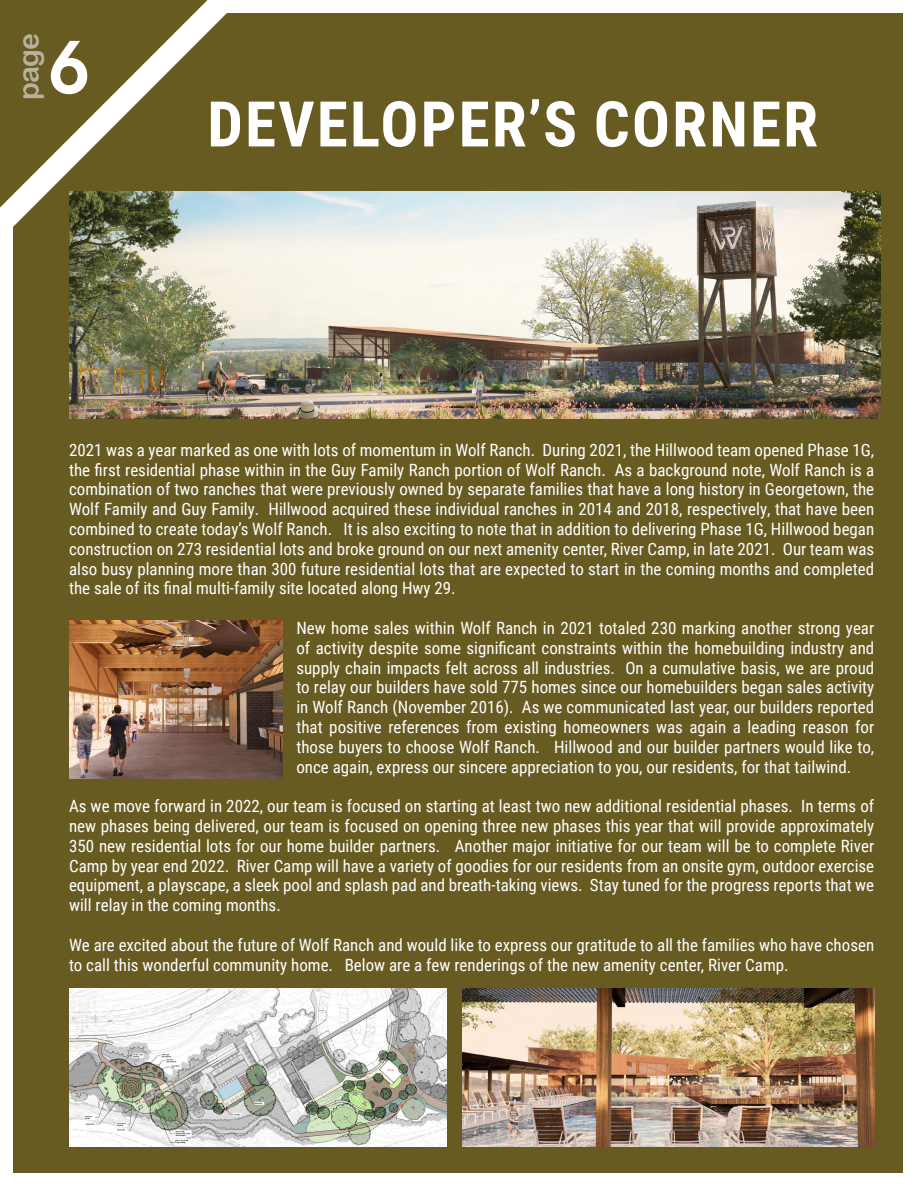
<style>
.page{position:relative;width:918px;height:1188px;background:#fff}
.page>*{position:absolute;margin:0;border:0;box-sizing:border-box;transform-origin:0 0}
.t1{font:700 99px "Neutra Disp";color:#fff;scale:.91 1}
.t2{font:700 63px "Roboto Condensed";letter-spacing:.035em;color:#fff}
.t3{font:28.5px "Arial Rounded MT Bold";color:#b9b19d}
.t4{font:16.95px/19.8px "Roboto Condensed";color:#fff;text-align:justify}
</style>
<div class="page">
<div style="left:192px;top:14px;width:711px;height:35px;background:#685b22"></div>
<div style="left:14px;top:43px;width:889px;height:1130px;background:#685b22"></div>
<svg style="left:0;top:0;width:240px;height:240px"></svg>
<img style="left:462px;top:989px;width:412px;height:158px">
<img style="left:69px;top:191px;width:811px;height:228px">
<img style="left:69px;top:989px;width:378px;height:158px">
<img style="left:69px;top:621px;width:214px;height:158px">
<p class="t3" style="left:11px;top:100px;width:68px;rotate:-90deg">page</p>
<p class="t1" style="left:48px;top:5px;width:48px">6</p>
<p class="t2" style="left:207px;top:80px;width:612px">DEVELOPER’S CORNER</p>
<p class="t4" style="left:69px;top:439px;width:807px">2021 was a year marked as one with lots of momentum in Wolf Ranch. During 2021, the Hillwood team opened Phase 1G, the first residential phase within in the Guy Family Ranch portion of Wolf Ranch. As a background note, Wolf Ranch is a combination of two ranches that were previously owned by separate families that have a long history in Georgetown, the Wolf Family and Guy Family. Hillwood acquired these individual ranches in 2014 and 2018, respectively, that have been combined to create today’s Wolf Ranch. It is also exciting to note that in addition to delivering Phase 1G, Hillwood began construction on 273 residential lots and broke ground on our next amenity center, River Camp, in late 2021. Our team was also busy planning more than 300 future residential lots that are expected to start in the coming months and completed the sale of its final multi-family site located along Hwy 29.</p>
<p class="t4" style="left:296px;top:618px;width:579px">New home sales within Wolf Ranch in 2021 totaled 230 marking another strong year of activity despite some significant constraints within the homebuilding industry and supply chain impacts felt across all industries. On a cumulative basis, we are proud to relay our builders have sold 775 homes since our homebuilders began sales activity in Wolf Ranch (November 2016). As we communicated last year, our builders reported that positive references from existing homeowners was again a leading reason for those buyers to choose Wolf Ranch. Hillwood and our builder partners would like to, once again, express our sincere appreciation to you, our residents, for that tailwind.</p>
<p class="t4" style="left:69px;top:796px;width:807px">As we move forward in 2022, our team is focused on starting at least two new additional residential phases. In terms of new phases being delivered, our team is focused on opening three new phases this year that will provide approximately 350 new residential lots for our home builder partners. Another major initiative for our team will be to complete River Camp by year end 2022. River Camp will have a variety of goodies for our residents from an onsite gym, outdoor exercise equipment, a playscape, a sleek pool and splash pad and breath-taking views. Stay tuned for the progress reports that we will relay in the coming months.</p>
<p class="t4" style="left:69px;top:934px;width:807px">We are excited about the future of Wolf Ranch and would like to express our gratitude to all the families who have chosen to call this wonderful community home. Below are a few renderings of the new amenity center, River Camp.</p>
</div>
